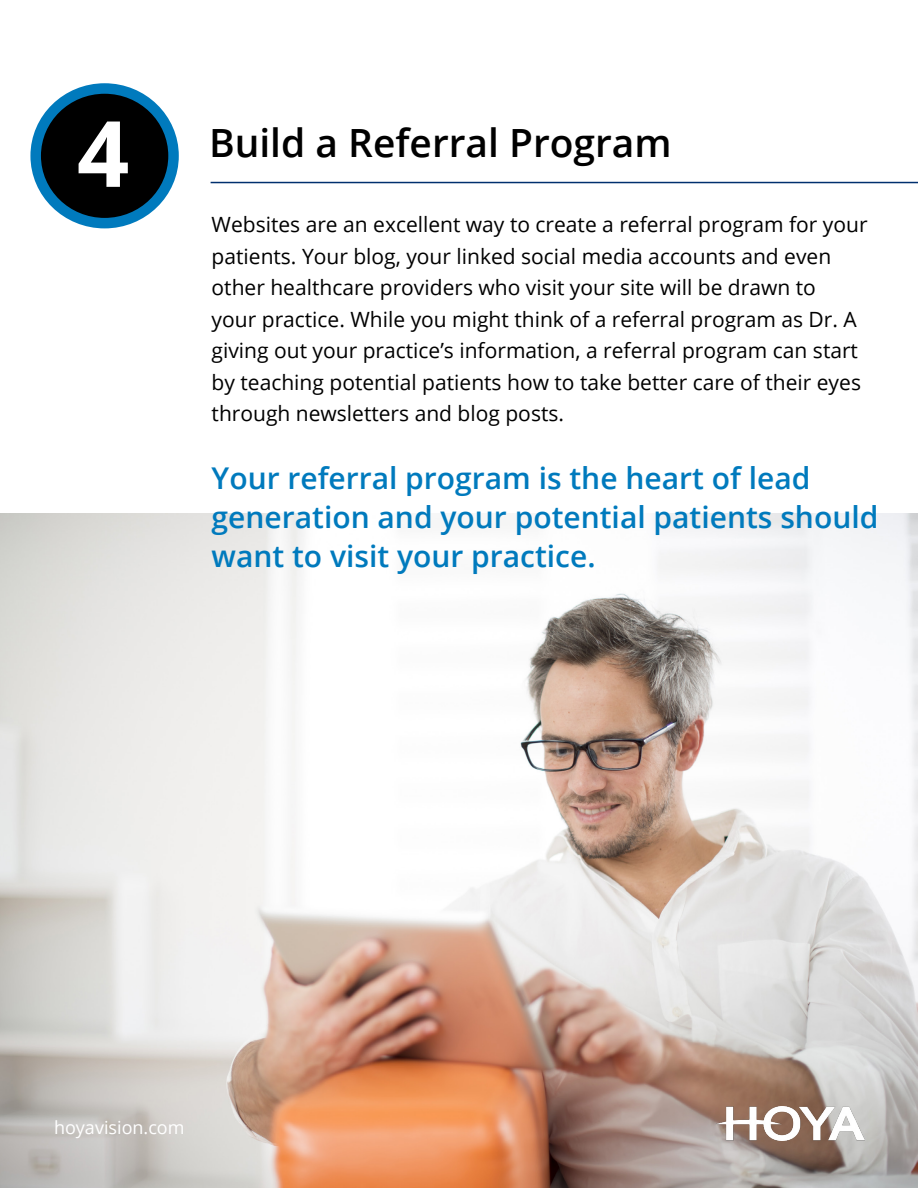
<style>
.page{position:relative;width:918px;height:1188px;background:#fff}
.page>*{position:absolute;margin:0;border:0;box-sizing:border-box;transform-origin:0 0}
.t1{font:700 91.5px "Open Sans";color:#fff}
.t2{font:600 38.85px "Open Sans";color:#000}
.t3{font:600 30px/39px "Open Sans";color:#007abd}
.t4{font:21px/31.5px "Open Sans";color:#000}
.t5{font:18px "Open Sans";color:#fff}
</style>
<div class="page">
<img style="left:0;top:513px;width:918px;height:675px">
<div style="left:36px;top:89px;width:138px;height:134px;background:#000;border-radius:50%"></div>
<div style="left:30px;top:83px;width:149px;height:145px;border:10px solid #007abd;border-radius:50%"></div>
<hr style="left:211px;top:182px;width:707px;height:1px;background:#002f6e">
<img style="left:716px;top:1107px;width:148px;height:33px">
<h1 class="t1" style="left:77px;top:89px;width:54px">4</h1>
<h2 class="t2" style="left:209px;top:117px;width:464px">Build a Referral Program</h2>
<p class="t4" style="left:212px;top:209px;width:658px">Websites are an excellent way to create a referral program for your patients. Your blog, your linked social media accounts and even other healthcare providers who visit your site will be drawn to<br>your practice. While you might think of a referral program as Dr. A giving out your practice’s information, a referral program can start by teaching potential patients how to take better care of their eyes through newsletters and blog posts.</p>
<h3 class="t3" style="left:212px;top:458px;width:668px">Your referral program is the heart of lead generation and your potential patients should want to visit your practice.</h3>
<p class="t5" style="left:54px;top:1115px;width:132px">hoyavision.com</p>
</div>
